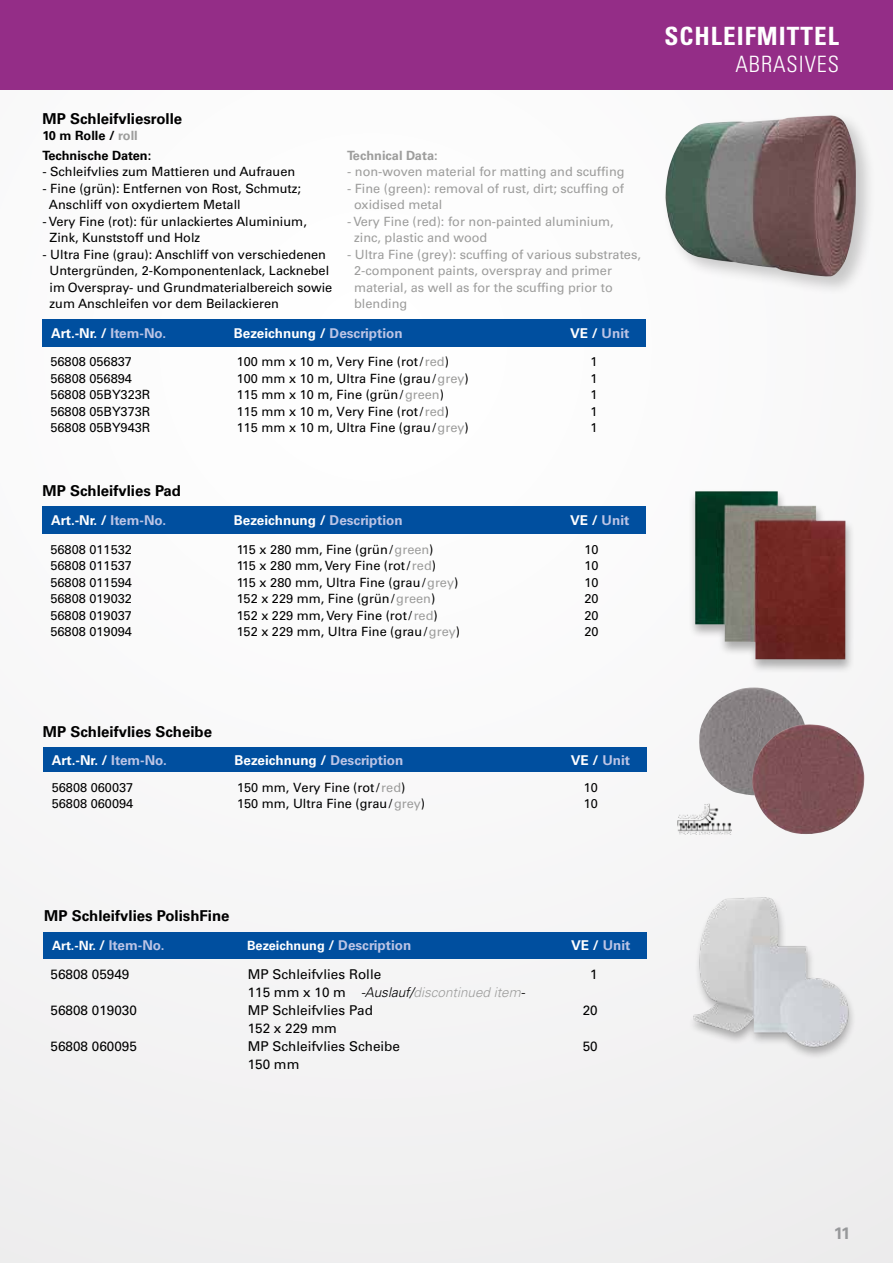
<style>
.page{position:relative;width:893px;height:1263px;background:#f9f8f9}
.page>*{position:absolute;margin:0;border:0;box-sizing:border-box;transform-origin:0 0}
.t1{font:25.2px "Univers LTCYR 67 Bold Cond";letter-spacing:.04em;color:#fff}
.t2{font:22.5px "Univers LTCYR 47 Light Cond";letter-spacing:.04em;color:#fff}
.t3{font:700 16.5px "Univers LT Pro 65";color:#97989a}
.t4{font:700 15px "Univers LT Pro 65";color:#000}
.t5{font:700 13.5px "Univers LT Pro 65";color:#fff}
.t6{font:13.5px/18px "Univers LTCYR 55 Roman";color:#000}
.t7{font:italic 300 13.5px "Univers LT Pro 45";color:#9d9d9c}
.t8{font:700 13.5px "Univers LT Pro 65";color:#bcc4e5}
.t9{font:12.75px/16.5px "Univers LT Pro 55 Roman";color:#000}
.t10{font:12.75px/16.5px "Univers LT Pro 55 Roman";color:#9d9d9c}
.t11{font:700 12.75px "Univers LT Pro 65";color:#fff}
.t12{font:700 12.75px "Univers LT Pro 65";color:#000}
.t13{font:700 12.75px "Univers LT Pro 65";color:#9d9d9c}
.s1{color:#9d9d9c}
.s2{color:#bcc4e5}
.s3{color:#fff}
.s4{font-size:13.5px}
.s5{font-size:13.5px;color:#bcc4e5}
.s6{font-family:"Univers LTCYR 55 Roman";font-weight:400;font-style:normal;color:#000}
.s7{color:#000}
</style>
<div class="page">
<div style="left:0;top:0;width:893px;height:89px;background:#942d87"></div>
<img style="left:699px;top:687px;width:106px;height:109px">
<div style="left:43px;top:319px;width:603px;height:28px;background:#004f9f"></div>
<div style="left:43px;top:748px;width:603px;height:24px;background:#004f9f"></div>
<div style="left:43px;top:506px;width:603px;height:28px;background:#004f9f"></div>
<div style="left:688px;top:489px;width:167px;height:184px;background:#000;opacity:.3"></div>
<img style="left:695px;top:491px;width:150px;height:168px">
<div style="left:44px;top:932px;width:603px;height:27px;background:#004f9f"></div>
<img style="left:691px;top:897px;width:164px;height:162px">
<img style="left:678px;top:803px;width:53px;height:31px">
<img style="left:751px;top:724px;width:114px;height:110px">
<div style="left:661px;top:111px;width:215px;height:185px;background:#000;opacity:.2"></div>
<img style="left:665px;top:115px;width:191px;height:164px">
<p class="t4" style="left:43px;top:109px;width:141px">MP Schleifvliesrolle</p>
<p class="t12" style="left:43px;top:128px;width:97px">10 m Rolle / <span class="s1">roll</span></p>
<p class="t12" style="left:43px;top:148px;width:110px">Technische Daten:</p>
<p class="t9" style="left:43px;top:164px;width:254px">- Schleifvlies zum Mattieren und Aufrauen</p>
<p class="t9" style="left:49px;top:180px;width:254px;text-indent:-6px">- Fine (grün): Entfernen von Rost, Schmutz;<br>Anschliff von oxydiertem Metall</p>
<p class="t9" style="left:50px;top:213px;width:259px;text-indent:-7px">- Very Fine (rot): für unlackiertes Aluminium,<br>Zink, Kunststoff und Holz</p>
<p class="t9" style="left:50px;top:246px;width:284px;text-indent:-7px">- Ultra Fine (grau): Anschliff von verschiedenen Untergründen, 2-Komponentenlack, Lacknebel im Overspray- und Grundmaterialbereich sowie zum Anschleifen vor dem Beilackieren</p>
<p class="t13" style="left:347px;top:148px;width:92px">Technical Data:</p>
<p class="t10" style="left:347px;top:164px;width:279px">- non-woven material for matting and scuffing</p>
<p class="t10" style="left:354px;top:180px;width:271px;text-indent:-7px">- Fine (green): removal of rust, dirt; scuffing of oxidised metal</p>
<p class="t10" style="left:354px;top:213px;width:261px;text-indent:-7px">- Very Fine (red): for non-painted aluminium, zinc, plastic and wood</p>
<p class="t10" style="left:354px;top:246px;width:288px;text-indent:-7px">- Ultra Fine (grey): scuffing of various substrates, 2-component paints, overspray and primer material, as well as for the scuffing prior to blending</p>
<p class="t5" style="left:51px;top:325px;width:117px">Art.-Nr. / <span class="s2">Item-No.</span></p>
<p class="t5" style="left:234px;top:325px;width:170px">Bezeichnung / <span class="s2">Description</span></p>
<p class="t8" style="left:570px;top:325px;width:61px"><span class="s3">VE /</span> Unit</p>
<p class="t9" style="left:50px;top:354px;width:101px">56808 056837<br>56808 056894<br>56808 05BY323R<br>56808 05BY373R<br>56808 05BY943R</p>
<p class="t4" style="left:43px;top:482px;width:140px">MP Schleifvlies Pad</p>
<p class="t9" style="left:237px;top:354px;width:234px">100 mm x 10 m, Very Fine (rot/<span class="s1">red</span>)<br>100 mm x 10 m, Ultra Fine (grau/<span class="s1">grey</span>)<br>115 mm x 10 m, Fine (grün/<span class="s1">green</span>)<br>115 mm x 10 m, Very Fine (rot/<span class="s1">red</span>)<br>115 mm x 10 m, Ultra Fine (grau/<span class="s1">grey</span>)</p>
<p class="t9" style="left:591px;top:354px;width:9px;text-align:justify">1<br>1<br>1<br>1<br>1</p>
<p class="t5" style="left:51px;top:513px;width:117px">Art.-Nr. / <span class="s2">Item-No.</span></p>
<p class="t5" style="left:234px;top:513px;width:170px">Bezeichnung / <span class="s2">Description</span></p>
<p class="t8" style="left:570px;top:513px;width:61px"><span class="s3">VE /</span> Unit</p>
<p class="t9" style="left:50px;top:541px;width:83px;text-align:justify">56808 011532<br>56808 011537<br>56808 011594<br>56808 019032<br>56808 019037<br>56808 019094</p>
<p class="t9" style="left:237px;top:541px;width:225px">115 x 280 mm, Fine (grün/<span class="s1">green</span>)<br>115 x 280 mm, Very Fine (rot/<span class="s1">red</span>)<br>115 x 280 mm, Ultra Fine (grau/<span class="s1">grey</span>)<br>152 x 229 mm, Fine (grün/<span class="s1">green</span>)<br>152 x 229 mm, Very Fine (rot/<span class="s1">red</span>)<br>152 x 229 mm, Ultra Fine (grau/<span class="s1">grey</span>)</p>
<p class="t9" style="left:584px;top:541px;width:16px;text-align:justify">10<br>10<br>10<br>20<br>20<br>20</p>
<h1 class="t1" style="left:664px;top:21px;width:176px">SCHLEIFMITTEL</h1>
<h2 class="t2" style="left:735px;top:49px;width:105px">ABRASIVES</h2>
<p class="t4" style="left:43px;top:722px;width:171px">MP Schleifvlies Scheibe</p>
<p class="t5" style="left:52px;top:752px;width:117px">Art.-Nr. / <span class="s2">Item-No.</span></p>
<p class="t5" style="left:235px;top:752px;width:170px">Bezeichnung / <span class="s2">Description</span></p>
<p class="t8" style="left:571px;top:752px;width:61px"><span class="s3">VE /</span> Unit</p>
<p class="t9" style="left:237px;top:779px;width:190px">150 mm, Very Fine (rot/<span class="s1">red</span>)<br>150 mm, Ultra Fine (grau/<span class="s1">grey</span>)</p>
<p class="t9" style="left:584px;top:779px;width:16px">10<br>10</p>
<p class="t9" style="left:52px;top:779px;width:83px">56808 060037<br>56808 060094</p>
<p class="t4" style="left:44px;top:907px;width:187px">MP Schleifvlies PolishFine</p>
<p class="t11" style="left:52px;top:938px;width:114px">Art.-Nr. <span class="s4">/</span> <span class="s5">Item-No.</span></p>
<p class="t11" style="left:247px;top:938px;width:166px">Bezeichnung <span class="s4">/</span> <span class="s5">Description</span></p>
<p class="t8" style="left:571px;top:937px;width:61px"><span class="s3">VE /</span> Unit</p>
<p class="t6" style="left:51px;top:965px;width:80px">56808 05949</p>
<p class="t6" style="left:51px;top:1001px;width:88px">56808 019030</p>
<p class="t6" style="left:51px;top:1037px;width:88px">56808 060095</p>
<p class="t6" style="left:248px;top:965px;width:135px">MP Schleifvlies Rolle</p>
<p class="t7" style="left:248px;top:984px;width:279px"><span class="s6">115 mm x 10 m</span> <span class="s7">-Auslauf/</span>discontinued item<span class="s7">-</span></p>
<p class="t6" style="left:248px;top:1001px;width:154px">MP Schleifvlies Pad<br>152 x 229 mm<br>MP Schleifvlies Scheibe<br>150 mm</p>
<p class="t6" style="left:590px;top:965px;width:9px">1</p>
<p class="t6" style="left:583px;top:1001px;width:17px">20</p>
<p class="t6" style="left:583px;top:1037px;width:17px">50</p>
<p class="t3" style="left:834px;top:1223px;width:18px">11</p>
</div>
